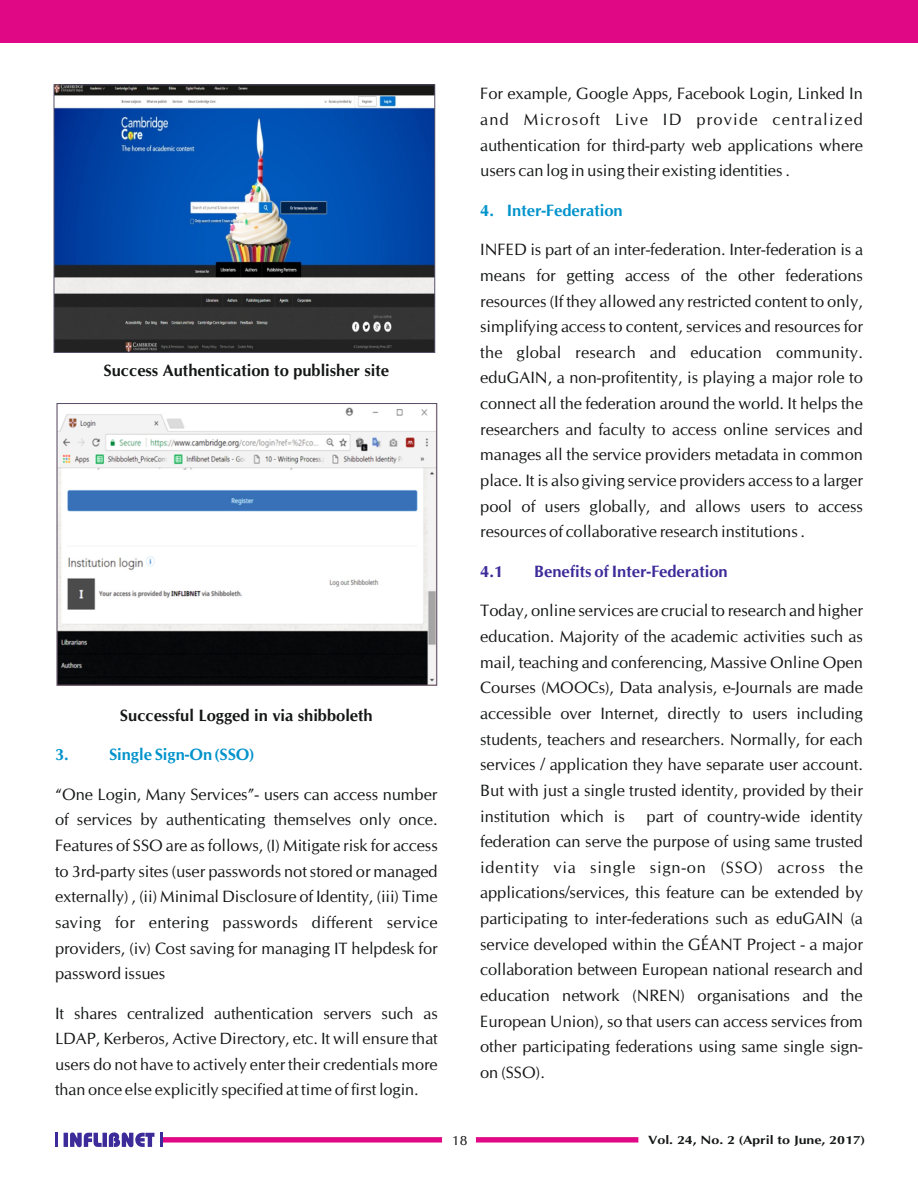
<style>
.page{position:relative;width:918px;height:1188px;background:#fff}
.page>*{position:absolute;margin:0;border:0;box-sizing:border-box;transform-origin:0 0}
.t1{font:16.5px/25.7px "CG Omega";color:#151616;text-align:justify}
.t2{font:700 16.5px "CG Omega";color:#151616}
.t3{font:700 16.5px "CG Omega";color:#0093cb}
.t4{font:700 16.5px "CG Omega";color:#3c2b99}
.t5{font:16.35px/25.5px "CG Omega";color:#151616;text-align:justify}
.t6{font:13.5px "CG Omega";color:#151616;scale:1.05 1}
.t7{font:700 12px "CG Omega";color:#151616;scale:1.18 1}
.s1{font-size:16.5px}
</style>
<div class="page">
<img style="left:56px;top:404px;width:379px;height:281px">
<div style="left:0;top:0;width:918px;height:43px;background:#e10886"></div>
<svg style="left:64px;top:1132px;width:90px;height:15px"></svg>
<svg style="left:55px;top:1133px;width:2px;height:14px"></svg>
<svg style="left:161px;top:1133px;width:477px;height:14px"></svg>
<img style="left:56px;top:86px;width:377px;height:265px">
<div style="left:54px;top:84px;width:381px;height:269px;border:1px solid #57526a"></div>
<div style="left:57px;top:403px;width:380px;height:283px;border:1px solid #57526a"></div>
<p class="t2" style="left:104px;top:363px;width:287px">Success Authentication to publisher site</p>
<p class="t2" style="left:120px;top:709px;width:254px">Successful Logged in via shibboleth</p>
<p class="t3" style="left:55px;top:748px;width:15px">3.</p>
<p class="t3" style="left:109px;top:748px;width:147px">Single Sign-On (SSO)</p>
<p class="t1" style="left:55px;top:783px;width:384px">“One Login, Many Services”- users can access number of services by authenticating themselves only once.<br>Features of SSO are as follows, (I) Mitigate risk for access to 3rd-party sites (user passwords not stored or managed externally) , (ii) Minimal Disclosure of Identity, (iii) Time saving for entering passwords different service providers, (iv) Cost saving for managing IT helpdesk for password issues</p>
<p class="t5" style="left:55px;top:1002px;width:384px"><span class="s1">I</span>t shares centralized authentication servers such as LDAP, Kerberos, Active Directory, etc. It will ensure that users do not have to actively enter their credentials more than once else explicitly specified at time of first login.</p>
<p class="t1" style="left:480px;top:82px;width:384px">For example, Google Apps, Facebook Login, Linked In and Microsoft Live ID provide centralized authentication for third-party web applications where users can log in using their existing identities .</p>
<p class="t3" style="left:480px;top:204px;width:144px">4. Inter-Federation</p>
<p class="t1" style="left:480px;top:238px;width:384px">INFED is part of an inter-federation. Inter-federation is a means for getting access of the other federations resources (If they allowed any restricted content to only, simplifying access to content, services and resources for the global research and education community. eduGAIN, a non-profitentity, is playing a major role to connect all the federation around the world. It helps the researchers and faculty to access online services and manages all the service providers metadata in common place. It is also giving service providers access to a larger pool of users globally, and allows users to access resources of collaborative research institutions .</p>
<p class="t4" style="left:480px;top:565px;width:24px">4.1</p>
<p class="t4" style="left:534px;top:565px;width:195px">Benefits of Inter-Federation</p>
<p class="t1" style="left:480px;top:599px;width:384px">Today, online services are crucial to research and higher education. Majority of the academic activities such as mail, teaching and conferencing, Massive Online Open Courses (MOOCs), Data analysis, e-Journals are made accessible over Internet, directly to users including students, teachers and researchers. Normally, for each services / application they have separate user account.<br>But with just a single trusted identity, provided by their institution which is</p>
<p class="t1" style="left:480px;top:804px;width:384px;text-indent:166px">part of country-wide identity federation can serve the purpose of using same trusted identity via single sign-on (SSO) across the applications/services, this feature can be extended by participating to inter-federations such as eduGAIN (a service developed within the GÉANT Project - a major collaboration between European national research and education network (NREN) organisations and the European Union), so that users can access services from other participating federations using same single sign&shy;on (SSO).</p>
<p class="t6" style="left:452px;top:1135px;width:16px">18</p>
<p class="t7" style="left:648px;top:1135px;width:185px">Vol. 24, No. 2 (April to June, 2017)</p>
</div>
